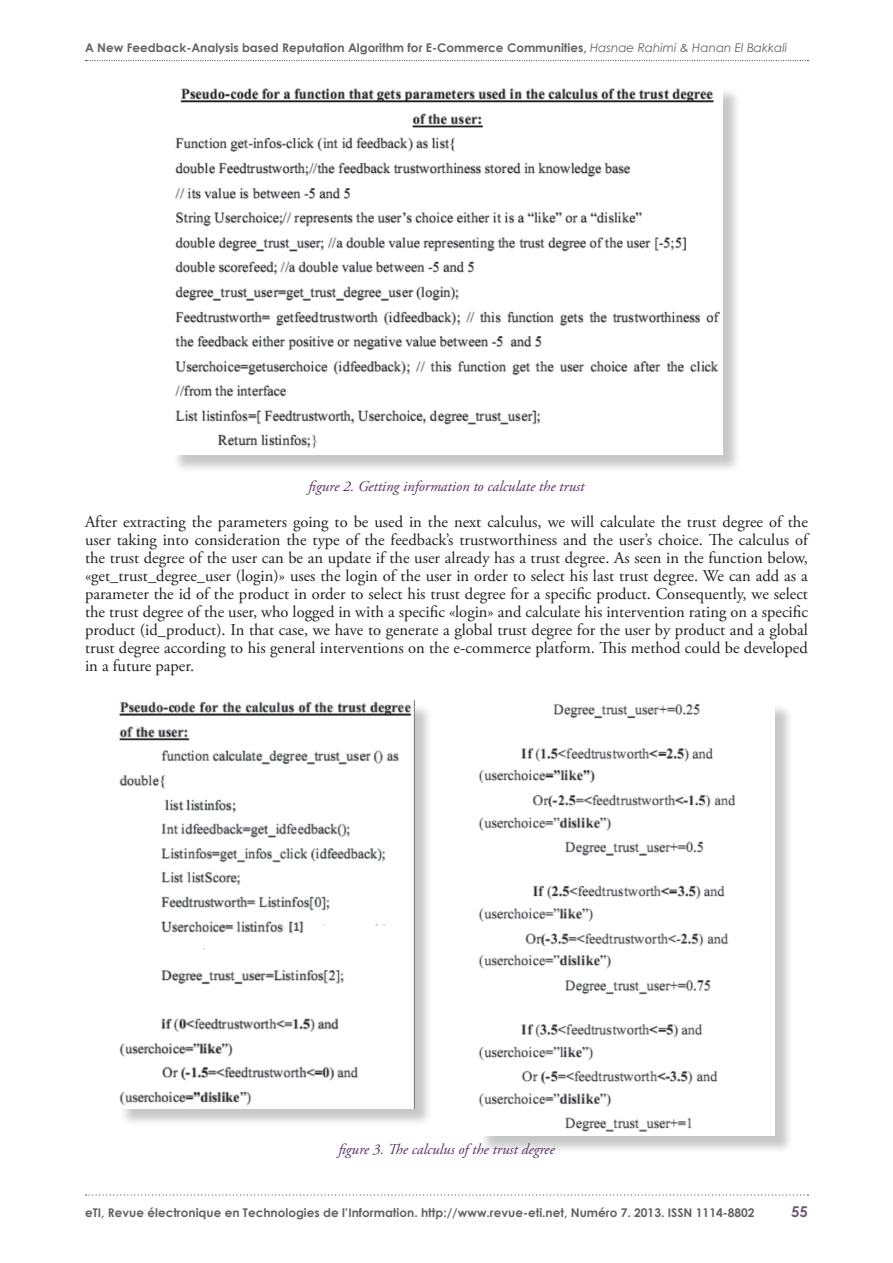
<style>
.page{position:relative;width:893px;height:1263px;background:#fff}
.page>*{position:absolute;margin:0;border:0;box-sizing:border-box;transform-origin:0 0}
.t1{font:16.5px/18px "Adobe Garamond Pro";color:#231f20;text-align:justify}
.t2{font:italic 15px "Adobe Garamond Pro";color:#5a3063}
.t3{font:700 15px "Century Gothic";color:#76577c}
.t4{font:700 12px "Century Gothic";color:#636366}
.s1{font-weight:400;font-style:italic}
</style>
<div class="page">
<svg style="left:86px;top:1194px;width:722px;height:1px"></svg>
<div style="left:172px;top:87px;width:569px;height:386px;background:#231f20;opacity:.25"></div>
<img style="left:172px;top:87px;width:551px;height:368px">
<div style="left:119px;top:703px;width:314px;height:424px;background:#231f20;opacity:.25"></div>
<img style="left:119px;top:701px;width:295px;height:407px">
<div style="left:479px;top:703px;width:314px;height:451px;background:#231f20;opacity:.25"></div>
<img style="left:478px;top:703px;width:297px;height:433px">
<svg style="left:86px;top:60px;width:722px;height:1px"></svg>
<p class="t4" style="left:85px;top:40px;width:704px">A New Feedback-Analysis based Reputation Algorithm for E-Commerce Communities, <span class="s1">Hasnae Rahimi &amp; Hanan El Bakkali</span></p>
<p class="t2" style="left:309px;top:477px;width:277px">figure 2. Getting information to calculate the trust</p>
<p class="t1" style="left:85px;top:513px;width:724px">After extracting the parameters going to be used in the next calculus, we will calculate the trust degree of the user taking into consideration the type of the feedback’s trustworthiness and the user’s choice. The calculus of the trust degree of the user can be an update if the user already has a trust degree. As seen in the function below, «get_trust_degree_user (login)» uses the login of the user in order to select his last trust degree. We can add as a parameter the id of the product in order to select his trust degree for a specific product. Consequently, we select the trust degree of the user, who logged in with a specific «login» and calculate his intervention rating on a specific product (id_product). In that case, we have to generate a global trust degree for the user by product and a global trust degree according to his general interventions on the e-commerce platform. This method could be developed in a future paper.</p>
<p class="t2" style="left:338px;top:1140px;width:218px">figure 3. The calculus of the trust degree</p>
<p class="t4" style="left:85px;top:1205px;width:671px">eTI, Revue électronique en Technologies de l’Information. http://www.revue-eti.net, Numéro 7. 2013. ISSN 1114-8802</p>
<p class="t3" style="left:791px;top:1202px;width:18px">55</p>
</div>
